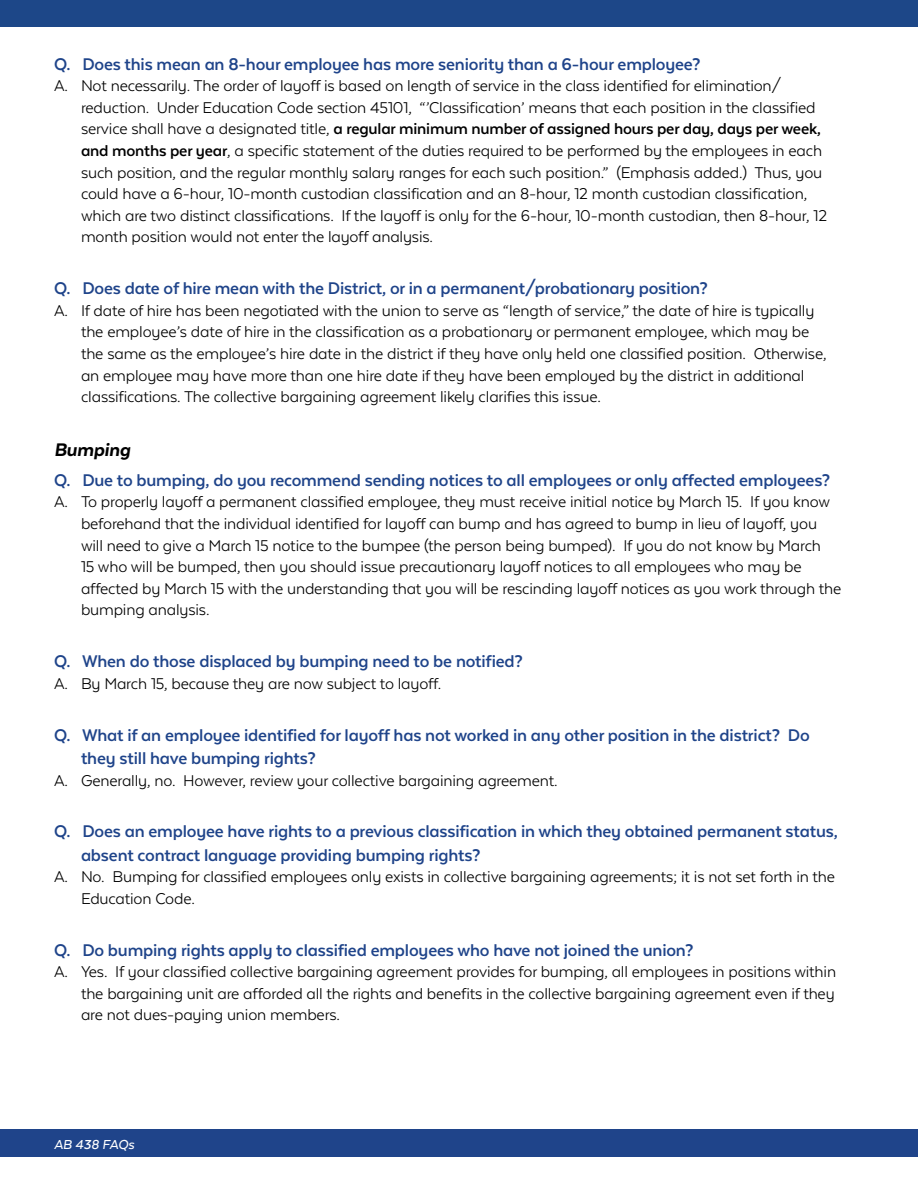
<style>
.page{position:relative;width:918px;height:1188px;background:#fff}
.page>*{position:absolute;margin:0;border:0;box-sizing:border-box;transform-origin:0 0}
.t1{font:italic 800 21px "Texta";letter-spacing:-.01em;color:#000}
.t2{font:700 19.5px/23.4px "Texta Alt";letter-spacing:-.01em;color:#1f448a}
.t3{font:18px/21.6px "Texta Alt";letter-spacing:-.01em;color:#000}
.t4{font:italic 500 15px "Texta";color:#fff}
.s1{font-weight:700}
</style>
<div class="page">
<div style="left:0;top:0;width:918px;height:27px;background:#1d4788"></div>
<div style="left:0;top:1130px;width:918px;height:26px;background:#1f448a"></div>
<p class="t2" style="left:54px;top:52px;width:648px">Q. Does this mean an 8-hour employee has more seniority than a 6-hour employee?</p>
<p class="t3" style="left:81px;top:75px;width:748px;text-indent:-27px">A. Not necessarily. The order of layoff is based on length of service in the class identified for elimination/ reduction. Under Education Code section 45101, “’Classification’ means that each position in the classified service shall have a designated title, <span class="s1">a regular minimum number of assigned hours per day, days per week, and months per year</span>, a specific statement of the duties required to be performed by the employees in each such position, and the regular monthly salary ranges for each such position.” (Emphasis added.) Thus, you could have a 6-hour, 10-month custodian classification and an 8-hour, 12 month custodian classification, which are two distinct classifications. If the layoff is only for the 6-hour, 10-month custodian, then 8-hour, 12 month position would not enter the layoff analysis.</p>
<p class="t2" style="left:54px;top:276px;width:656px">Q. Does date of hire mean with the District, or in a permanent/probationary position?</p>
<p class="t3" style="left:81px;top:299px;width:747px;text-indent:-27px">A. If date of hire has been negotiated with the union to serve as “length of service,” the date of hire is typically the employee’s date of hire in the classification as a probationary or permanent employee, which may be the same as the employee’s hire date in the district if they have only held one classified position. Otherwise, an employee may have more than one hire date if they have been employed by the district in additional classifications. The collective bargaining agreement likely clarifies this issue.</p>
<p class="t1" style="left:54px;top:439px;width:78px">Bumping</p>
<p class="t2" style="left:54px;top:468px;width:778px">Q. Due to bumping, do you recommend sending notices to all employees or only affected employees?</p>
<p class="t3" style="left:81px;top:491px;width:762px;text-indent:-27px">A. To properly layoff a permanent classified employee, they must receive initial notice by March 15. If you know beforehand that the individual identified for layoff can bump and has agreed to bump in lieu of layoff, you will need to give a March 15 notice to the bumpee (the person being bumped). If you do not know by March<br>15 who will be bumped, then you should issue precautionary layoff notices to all employees who may be affected by March 15 with the understanding that you will be rescinding layoff notices as you work through the bumping analysis.</p>
<p class="t2" style="left:54px;top:649px;width:470px">Q. When do those displaced by bumping need to be notified?</p>
<p class="t3" style="left:54px;top:672px;width:389px">A. By March 15, because they are now subject to layoff.</p>
<p class="t2" style="left:81px;top:723px;width:730px;text-indent:-27px">Q. What if an employee identified for layoff has not worked in any other position in the district? Do they still have bumping rights?</p>
<p class="t3" style="left:54px;top:769px;width:505px">A. Generally, no. However, review your collective bargaining agreement.</p>
<p class="t2" style="left:81px;top:820px;width:758px;text-indent:-27px">Q. Does an employee have rights to a previous classification in which they obtained permanent status, absent contract language providing bumping rights?</p>
<p class="t3" style="left:81px;top:866px;width:756px;text-indent:-27px">A. No. Bumping for classified employees only exists in collective bargaining agreements; it is not set forth in the<br>Education Code.</p>
<p class="t2" style="left:54px;top:938px;width:641px">Q. Do bumping rights apply to classified employees who have not joined the union?</p>
<p class="t3" style="left:81px;top:961px;width:757px;text-align:justify;text-indent:-27px">A. Yes. If your classified collective bargaining agreement provides for bumping, all employees in positions within the bargaining unit are afforded all the rights and benefits in the collective bargaining agreement even if they are not dues-paying union members.</p>
<p class="t4" style="left:54px;top:1137px;width:82px">AB 438 FAQs</p>
</div>
